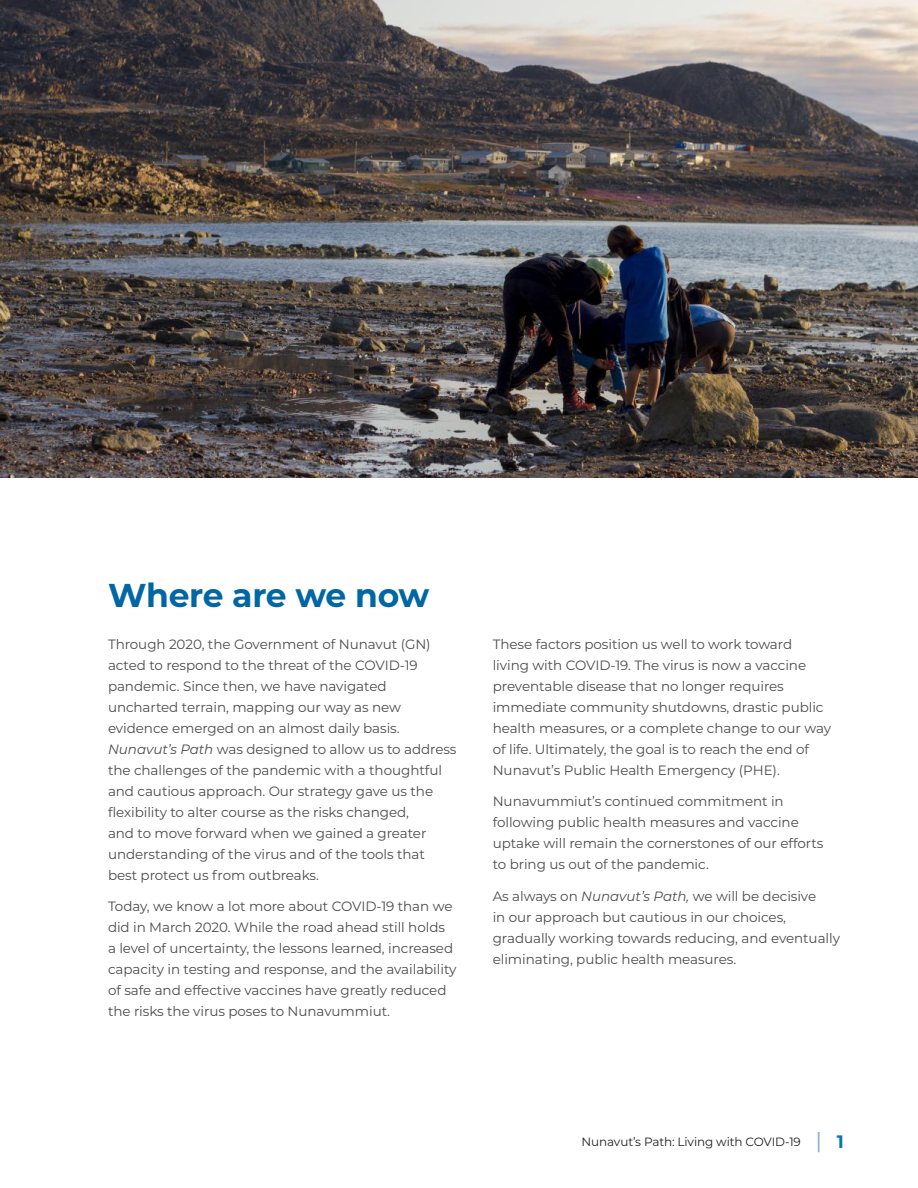
<style>
.page{position:relative;width:918px;height:1188px;background:#fff}
.page>*{position:absolute;margin:0;border:0;box-sizing:border-box;transform-origin:0 0}
.Page_Head{font:700 33px "Montserrat";letter-spacing:-.01em;color:#0066a4}
.Body{font:13.5px/21px "Montserrat";letter-spacing:-.005em;color:#4b4c4d}
.t1{font:12px "Montserrat";letter-spacing:-.01em;color:#231f20}
.s1{font-style:italic}
.s2{font-weight:500;font-size:21.6px;color:#8aaed4}
.s3{font-weight:700;font-size:18px;color:#0a75af}
</style>
<div class="page">
<img style="left:0;top:0;width:918px;height:477px">
<p class="Page_Head" style="left:108px;top:571px;width:323px">Where are we now</p>
<p class="Body" style="left:108px;top:633px;width:350px">Through 2020, the Government of Nunavut (GN) acted to respond to the threat of the COVID-19 pandemic. Since then, we have navigated uncharted terrain, mapping our way as new evidence emerged on an almost daily basis.<br><span class="s1">Nunavut’s Path</span> was designed to allow us to address the challenges of the pandemic with a thoughtful and cautious approach. Our strategy gave us the flexibility to alter course as the risks changed,<br>and to move forward when we gained a greater understanding of the virus and of the tools that best protect us from outbreaks.</p>
<p class="Body" style="left:108px;top:895px;width:350px">Today, we know a lot more about COVID-19 than we did in March 2020. While the road ahead still holds<br>a level of uncertainty, the lessons learned, increased capacity in testing and response, and the availability of safe and effective vaccines have greatly reduced the risks the virus poses to Nunavummiut.</p>
<p class="Body" style="left:493px;top:633px;width:340px">These factors position us well to work toward living with COVID-19. The virus is now a vaccine preventable disease that no longer requires immediate community shutdowns, drastic public health measures, or a complete change to our way of life. Ultimately, the goal is to reach the end of Nunavut’s Public Health Emergency (PHE).</p>
<p class="Body" style="left:493px;top:790px;width:332px">Nunavummiut’s continued commitment in following public health measures and vaccine uptake will remain the cornerstones of our efforts to bring us out of the pandemic.</p>
<p class="Body" style="left:493px;top:885px;width:349px">As always on <span class="s1">Nunavut’s Path,</span> we will be decisive<br>in our approach but cautious in our choices, gradually working towards reducing, and eventually eliminating, public health measures.</p>
<p class="t1" style="left:582px;top:1133px;width:264px">Nunavut’s Path: Living with COVID-19 <span class="s2">|</span> <span class="s3">1</span></p>
</div>
